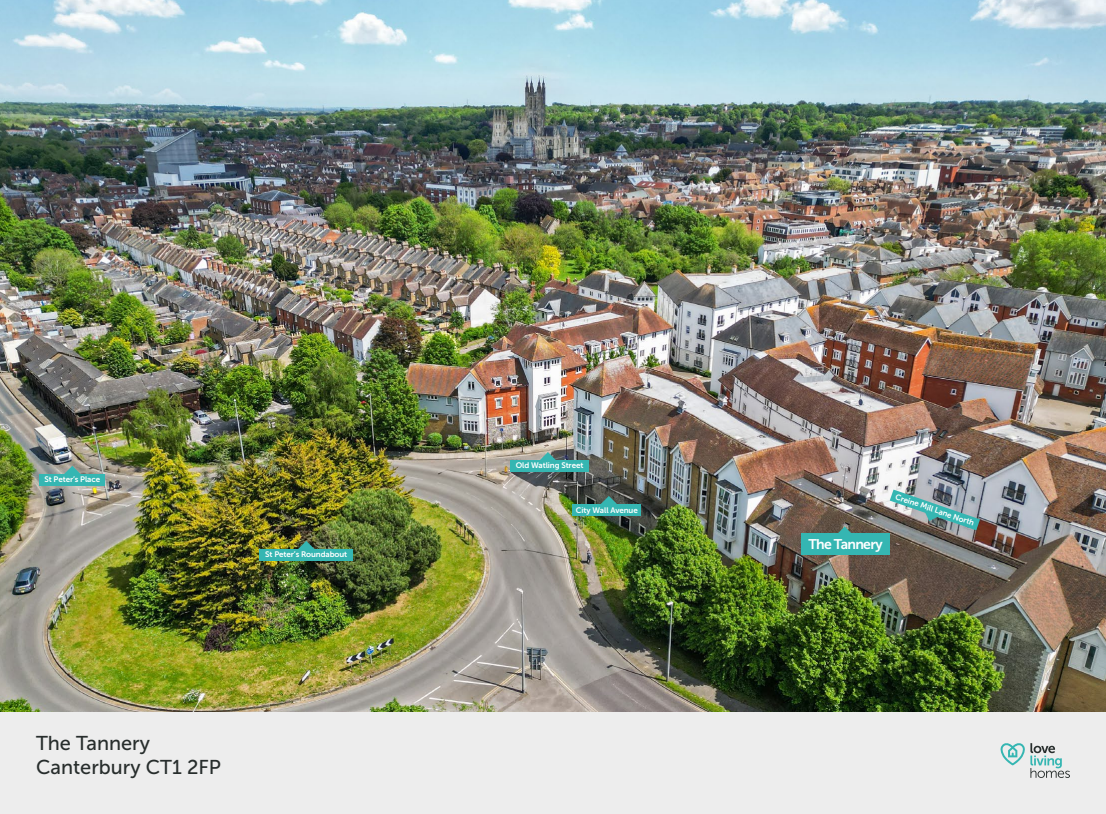
<style>
.page{position:relative;width:1106px;height:814px;background:#ededed}
.page>*{position:absolute;margin:0;border:0;box-sizing:border-box;transform-origin:0 0}
.t1{font:20px/24px "Museo Sans 500";color:#272d2c}
.t2{font:14px "Museo Sans 700";letter-spacing:-.05em;color:#fff}
.t3{font:8px "Museo Sans 700";letter-spacing:-.01em;color:#fff}
</style>
<div class="page">
<img style="left:0;top:0;width:1106px;height:711px">
<svg style="left:1000px;top:743px;width:70px;height:35px"></svg>
<div style="left:573px;top:504px;width:68px;height:11px;background:#35b6b2"></div>
<div style="left:259px;top:549px;width:94px;height:11px;background:#35b6b2"></div>
<div style="left:510px;top:460px;width:79px;height:11px;background:#35b6b2"></div>
<div style="left:801px;top:534px;width:88px;height:21px;background:#35b6b2"></div>
<svg style="left:836px;top:526px;width:17px;height:8px"></svg>
<svg style="left:539px;top:452px;width:17px;height:8px"></svg>
<svg style="left:600px;top:496px;width:17px;height:8px"></svg>
<svg style="left:298px;top:541px;width:16px;height:8px"></svg>
<div style="left:40px;top:474px;width:65px;height:11px;background:#35b6b2"></div>
<svg style="left:64px;top:466px;width:17px;height:8px"></svg>
<img style="left:889px;top:489px;width:91px;height:41px">
<p class="t3" style="left:44px;top:475px;width:57px">St Peter’s Place</p>
<p class="t3" style="left:265px;top:550px;width:84px">St Peter’s Roundabout</p>
<h1 class="t1" style="left:36px;top:730px;width:186px">The Tannery<br>Canterbury CT1 2FP</h1>
<p class="t3" style="left:515px;top:461px;width:69px">Old Watling Street</p>
<p class="t3" style="left:576px;top:505px;width:64px">City Wall Avenue</p>
<h2 class="t2" style="left:808px;top:536px;width:76px">The Tannery</h2>
<p class="t3" style="left:897px;top:492px;width:84px;rotate:19deg">Creine Mill Lane North</p>
</div>
